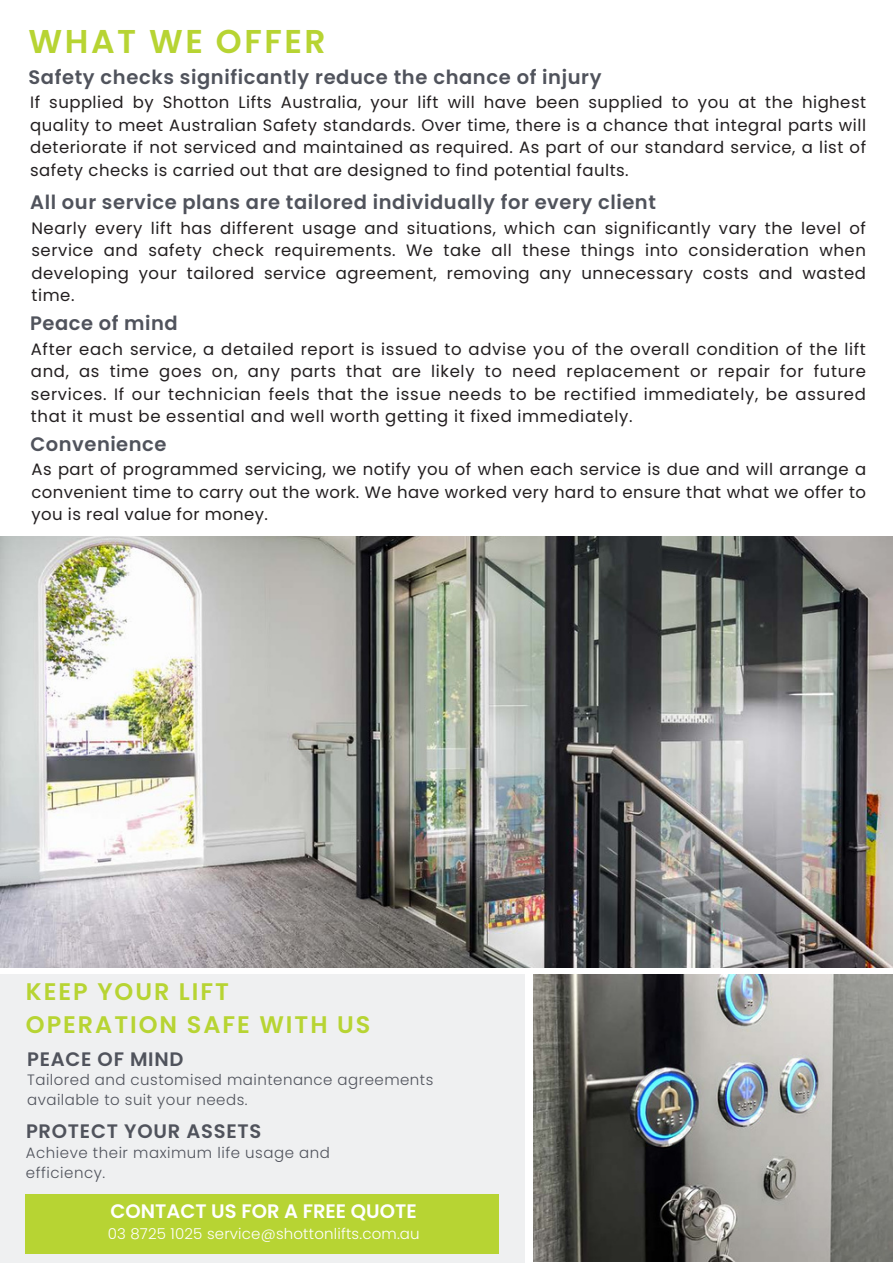
<style>
.page{position:relative;width:893px;height:1264px;background:#fff}
.page>*{position:absolute;margin:0;border:0;box-sizing:border-box;transform-origin:0 0}
.t1{font:600 33px "Poppins";letter-spacing:.075em;color:#b7d433}
.t2{font:600 24px/32.5px "Poppins";letter-spacing:.08em;color:#b7d433}
.t3{font:600 19.5px "Poppins";letter-spacing:.03em;color:#50535c}
.t4{font:600 19.5px "Poppins";color:#fff}
.t5{font:16.5px/22.5px "Poppins";letter-spacing:.03em;color:#231f20;text-align:justify}
.t6{font:300 15px/20.2px "Poppins";letter-spacing:.03em;color:#50535c}
.t7{font:300 15px "Poppins";letter-spacing:.01em;color:#fff}
</style>
<div class="page">
<img style="left:0;top:536px;width:892px;height:431px">
<img style="left:533px;top:974px;width:359px;height:287px">
<div style="left:0;top:974px;width:525px;height:288px;background:#eff0f1"></div>
<div style="left:26px;top:1193px;width:473px;height:60px;background:#b7d433"></div>
<p class="t1" style="left:28px;top:19px;width:298px">WHAT WE OFFER</p>
<p class="t3" style="left:28px;top:63px;width:574px">Safety checks significantly reduce the chance of injury</p>
<p class="t5" style="left:30px;top:91px;width:837px">If supplied by Shotton Lifts Australia, your lift will have been supplied to you at the highest quality to meet Australian Safety standards. Over time, there is a chance that integral parts will deteriorate if not serviced and maintained as required. As part of our standard service, a list of safety checks is carried out that are designed to find potential faults.</p>
<p class="t3" style="left:30px;top:189px;width:627px">All our service plans are tailored individually for every client</p>
<p class="t5" style="left:31px;top:217px;width:836px">Nearly every lift has different usage and situations, which can significantly vary the level of service and safety check requirements. We take all these things into consideration when developing your tailored service agreement, removing any unnecessary costs and wasted time.</p>
<p class="t3" style="left:30px;top:309px;width:149px">Peace of mind</p>
<p class="t5" style="left:31px;top:337px;width:836px">After each service, a detailed report is issued to advise you of the overall condition of the lift and, as time goes on, any parts that are likely to need replacement or repair for future services. If our technician feels that the issue needs to be rectified immediately, be assured that it must be essential and well worth getting it fixed immediately.</p>
<p class="t5" style="left:31px;top:458px;width:836px">As part of programmed servicing, we notify you of when each service is due and will arrange a convenient time to carry out the work. We have worked very hard to ensure that what we offer to you is real value for money.</p>
<p class="t3" style="left:30px;top:430px;width:137px">Convenience</p>
<p class="t2" style="left:26px;top:975px;width:346px">KEEP YOUR LIFT<br>OPERATION SAFE WITH US</p>
<p class="t3" style="left:27px;top:1045px;width:158px">PEACE OF MIND</p>
<p class="t6" style="left:27px;top:1069px;width:407px">Tailored and customised maintenance agreements available to suit your needs.</p>
<p class="t3" style="left:26px;top:1117px;width:237px">PROTECT YOUR ASSETS</p>
<p class="t6" style="left:26px;top:1142px;width:305px">Achieve their maximum life usage and efficiency.</p>
<p class="t4" style="left:111px;top:1197px;width:307px">CONTACT US FOR A FREE QUOTE</p>
<p class="t7" style="left:108px;top:1223px;width:313px">03 8725 1025 service@shottonlifts.com.au</p>
</div>
